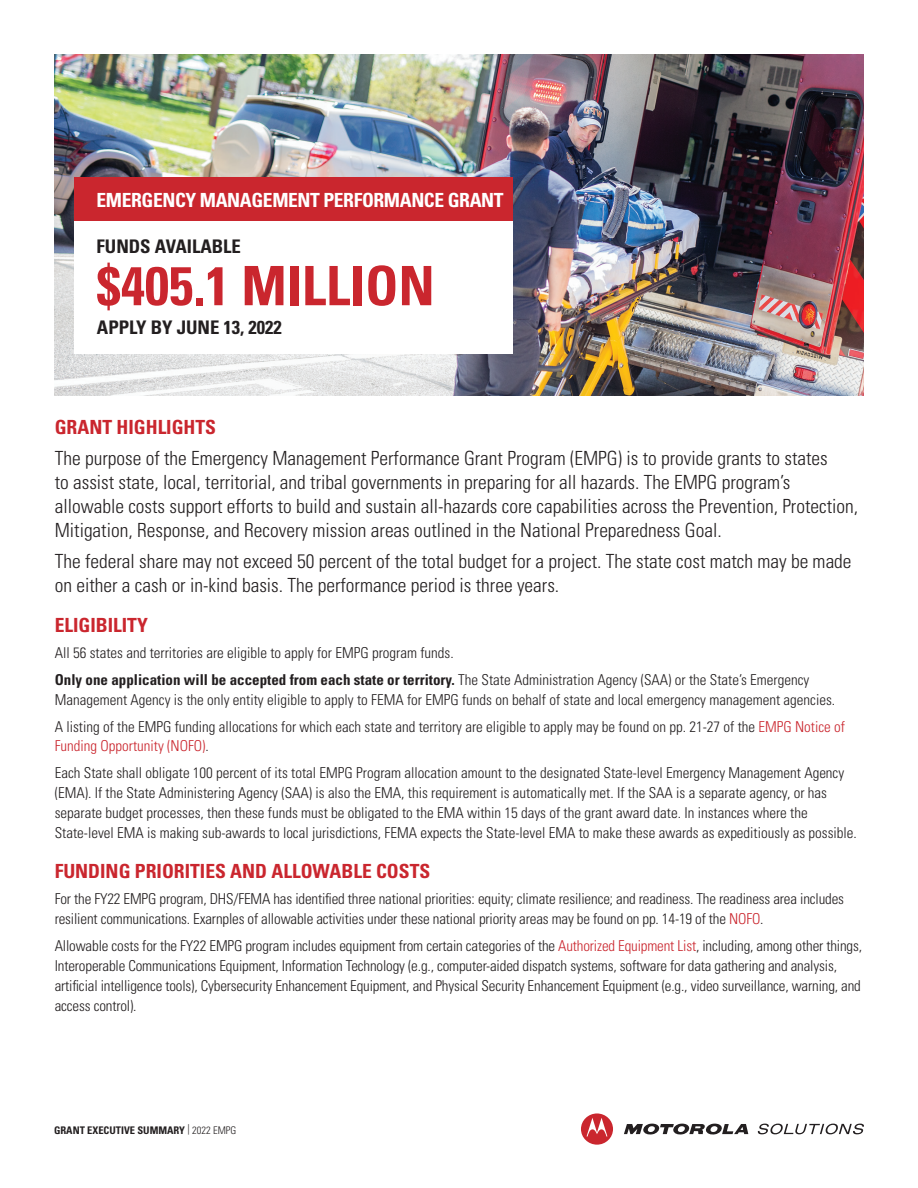
<style>
.page{position:relative;width:918px;height:1188px;background:#fff}
.page>*{position:absolute;margin:0;border:0;box-sizing:border-box;transform-origin:0 0}
.t1{font:700 condensed 54.3px "Univers LT Std";color:#ca262e}
.t2{font:300 condensed 19.5px/24px "Univers LT Std";color:#231f20}
.t3{font:700 condensed 19.5px "Univers LT Std";color:#ca262e}
.t4{font:700 condensed 19.5px "Univers LT Std";letter-spacing:-.02em;color:#fff}
.t5{font:700 condensed 18.75px "Univers LT Std";color:#231f20}
.t6{font:300 condensed 15px/19.8px "Univers LT Std";color:#231f20}
.t7{font:700 condensed 10.5px "Univers LT Std";color:#231f20}
.s1{font-weight:700}
.s2{color:#ca262e}
.s3{font-weight:300}
</style>
<div class="page">
<img style="left:55px;top:54px;width:809px;height:341px">
<div style="left:75px;top:194px;width:438px;height:160px;background:#fff"></div>
<div style="left:75px;top:177px;width:438px;height:44px;background:#ca262e"></div>
<svg style="left:624px;top:1124px;width:124px;height:11px"></svg>
<svg style="left:758px;top:1124px;width:106px;height:10px"></svg>
<div style="left:581px;top:1113px;width:32px;height:32px;background:#ca262e;border-radius:50%"></div>
<svg style="left:587px;top:1118px;width:20px;height:18px"></svg>
<h2 class="t4" style="left:97px;top:188px;width:409px">EMERGENCY MANAGEMENT PERFORMANCE GRANT</h2>
<p class="t5" style="left:97px;top:235px;width:146px">FUNDS AVAILABLE</p>
<h1 class="t1" style="left:97px;top:253px;width:340px">$405.1 MILLION</h1>
<p class="t5" style="left:97px;top:315px;width:187px">APPLY BY JUNE 13, 2022</p>
<h2 class="t3" style="left:55px;top:415px;width:163px">GRANT HIGHLIGHTS</h2>
<p class="t2" style="left:55px;top:446px;width:805px">The purpose of the Emergency Management Performance Grant Program (EMPG) is to provide grants to states<br>to assist state, local, territorial, and tribal governments in preparing for all hazards. The EMPG program’s allowable costs support efforts to build and sustain all-hazards core capabilities across the Prevention, Protection, Mitigation, Response, and Recovery mission areas outlined in the National Preparedness Goal.</p>
<h2 class="t2" style="left:55px;top:549px;width:798px">The federal share may not exceed 50 percent of the total budget for a project. The state cost match may be made on either a cash or in-kind basis. The performance period is three years.</h2>
<h2 class="t3" style="left:55px;top:613px;width:95px">ELIGIBILITY</h2>
<p class="t6" style="left:55px;top:640px;width:756px;line-height:26.7px">All 56 states and territories are eligible to apply for EMPG program funds.<br><span class="s1">Only one application will be accepted from each state or territory.</span> The State Administration Agency (SAA) or the State’s Emergency</p>
<p class="t6" style="left:55px;top:686px;width:792px;line-height:26.7px">Management Agency is the only entity eligible to apply to FEMA for EMPG funds on behalf of state and local emergency management agencies.<br>A listing of the EMPG funding allocations for which each state and territory are eligible to apply may be found on pp. 21-27 of the <span class="s2">EMPG Notice of</span></p>
<p class="t6" style="left:55px;top:733px;width:791px;line-height:26.7px"><span class="s2">Funding Opportunity (NOFO)</span>.<br>Each State shall obligate 100 percent of its total EMPG Program allocation amount to the designated State-level Emergency Management Agency</p>
<p class="t6" style="left:55px;top:783px;width:804px">(EMA). If the State Administering Agency (SAA) is also the EMA, this requirement is automatically met. If the SAA is a separate agency, or has separate budget processes, then these funds must be obligated to the EMA within 15 days of the grant award date. In instances where the<br>State-level EMA is making sub-awards to local jurisdictions, FEMA expects the State-level EMA to make these awards as expeditiously as possible.</p>
<h2 class="t3" style="left:55px;top:859px;width:377px">FUNDING PRIORITIES AND ALLOWABLE COSTS</h2>
<p class="t6" style="left:55px;top:889px;width:791px">For the FY22 EMPG program, DHS/FEMA has identified three national priorities: equity; climate resilience; and readiness. The readiness area includes resilient communications. Exarnples of allowable activities under these national priority areas may be found on pp. 14-19 of the <span class="s2">NOFO</span>.</p>
<p class="t6" style="left:55px;top:936px;width:809px">Allowable costs for the FY22 EMPG program includes equipment from certain categories of the <span class="s2">Authorized Equipment List</span>, including, among other things, Interoperable Communications Equipment, Information Technology (e.g., computer-aided dispatch systems, software for data gathering and analysis, artificial intelligence tools), Cybersecurity Enhancement Equipment, and Physical Security Enhancement Equipment (e.g., video surveillance, warning, and access control).</p>
<p class="t7" style="left:54px;top:1124px;width:184px">GRANT EXECUTIVE SUMMARY <sup>|</sup> <span class="s3">2022 EMPG</span></p>
</div>
